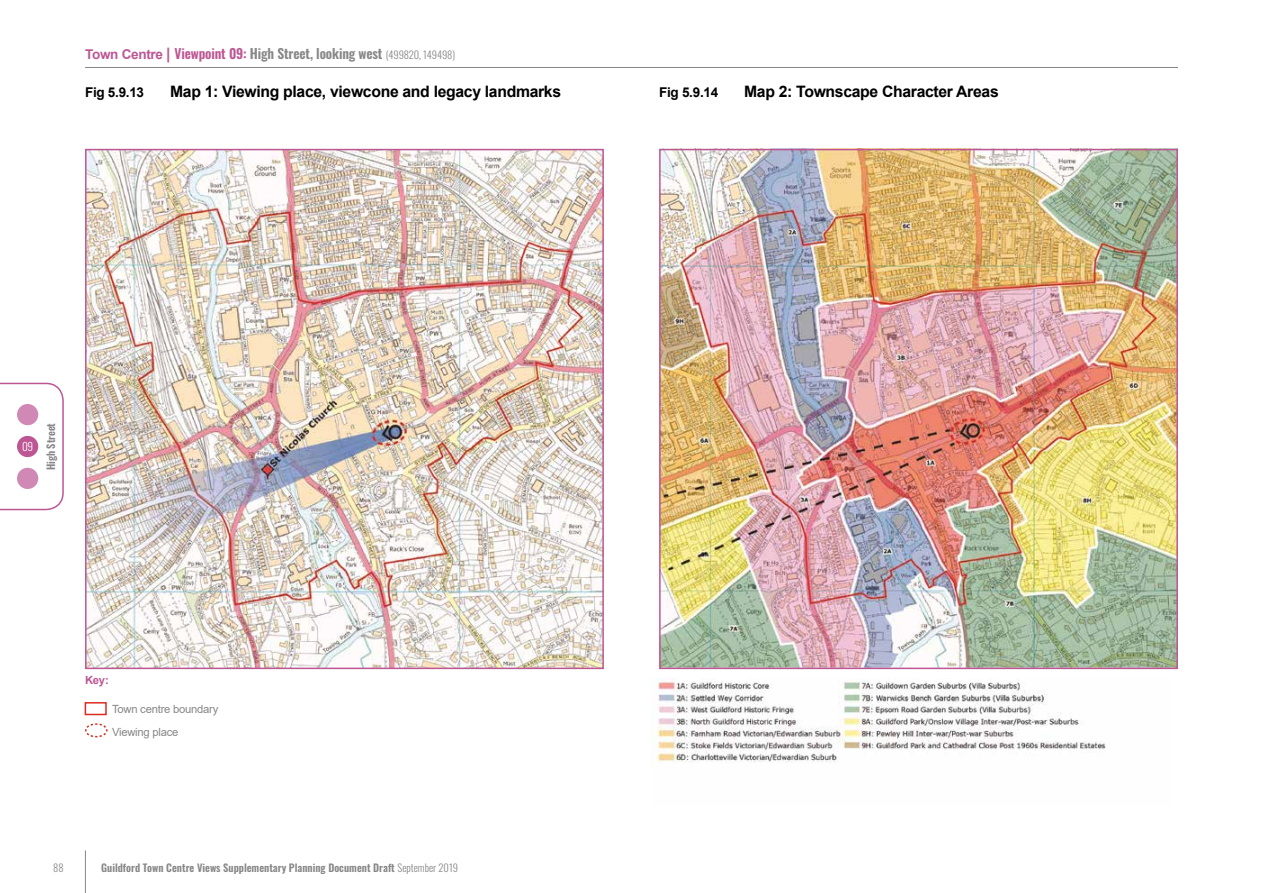
<style>
.page{position:relative;width:1263px;height:893px;background:#fff}
.page>*{position:absolute;margin:0;border:0;box-sizing:border-box;transform-origin:0 0}
.t1{font:700 15.75px "Arial";letter-spacing:-.02em;color:#000}
.t2{font:600 13.5px "Oswald";letter-spacing:-.01em;color:#878787}
.t3{font:700 13.5px "Arial";letter-spacing:-.02em;color:#000}
.t4{font:11.25px/22.6px "Arial";letter-spacing:-.02em;color:#878787}
.t5{font:700 11.25px "Arial";color:#bd5794}
.t6{font:300 11.25px "Oswald";color:#fff}
.t7{font:600 10.5px "Oswald";color:#878787}
.t8{font:300 10.5px "Oswald";color:#878787}
.s1{font-family:"Arial";font-weight:700;color:#bd5794}
.s2{font-family:"Arial";font-weight:700;font-size:15.75px;color:#bd5794}
.s3{color:#bd5794}
.s4{font-weight:300;font-size:10.5px}
.s5{font-weight:300}
</style>
<div class="page">
<hr style="left:85px;top:850px;width:1px;height:43px;background:#878787">
<img style="left:88px;top:152px;width:513px;height:514px">
<img style="left:662px;top:152px;width:513px;height:514px">
<div style="left:85px;top:149px;width:519px;height:520px;border:2px solid #bd5794"></div>
<div style="left:659px;top:149px;width:519px;height:520px;border:2px solid #bd5794"></div>
<img style="left:652px;top:678px;width:454px;height:85px">
<hr style="left:85px;top:67px;width:1093px;height:1px;background:#878787">
<svg style="left:0;top:382px;width:64px;height:129px"></svg>
<div style="left:17px;top:404px;width:21px;height:21px;background:#d089b4;border-radius:50%"></div>
<div style="left:17px;top:436px;width:21px;height:21px;background:#bd5794;border-radius:50%"></div>
<div style="left:17px;top:468px;width:21px;height:21px;background:#d089b4;border-radius:50%"></div>
<svg style="left:85px;top:723px;width:23px;height:15px"></svg>
<div style="left:85px;top:702px;width:22px;height:13px;border:2px solid #dc2b1e"></div>
<p class="t2" style="left:85px;top:46px;width:372px"><span class="s1">Town Centre</span> <span class="s2">|</span> <span class="s3">Viewpoint 09:</span> High Street, looking west <span class="s4">(499820, 149498)</span></p>
<p class="t3" style="left:85px;top:82px;width:61px">Fig 5.9.13</p>
<h1 class="t1" style="left:170px;top:80px;width:393px">Map 1: Viewing place, viewcone and legacy landmarks</h1>
<p class="t3" style="left:659px;top:82px;width:61px">Fig 5.9.14</p>
<h1 class="t1" style="left:744px;top:80px;width:256px">Map 2: Townscape Character Areas</h1>
<p class="t6" style="left:22px;top:437px;width:13px">09</p>
<p class="t7" style="left:45px;top:470px;width:48px;rotate:-90deg">High Street</p>
<p class="t5" style="left:85px;top:672px;width:25px">Key:</p>
<p class="t4" style="left:112px;top:698px;width:108px">Town centre boundary<br>Viewing place</p>
<p class="t8" style="left:53px;top:858px;width:12px">88</p>
<p class="t7" style="left:101px;top:862px;width:358px">Guildford Town Centre Views Supplementary Planning Document Draft <span class="s5">September 2019</span></p>
</div>
